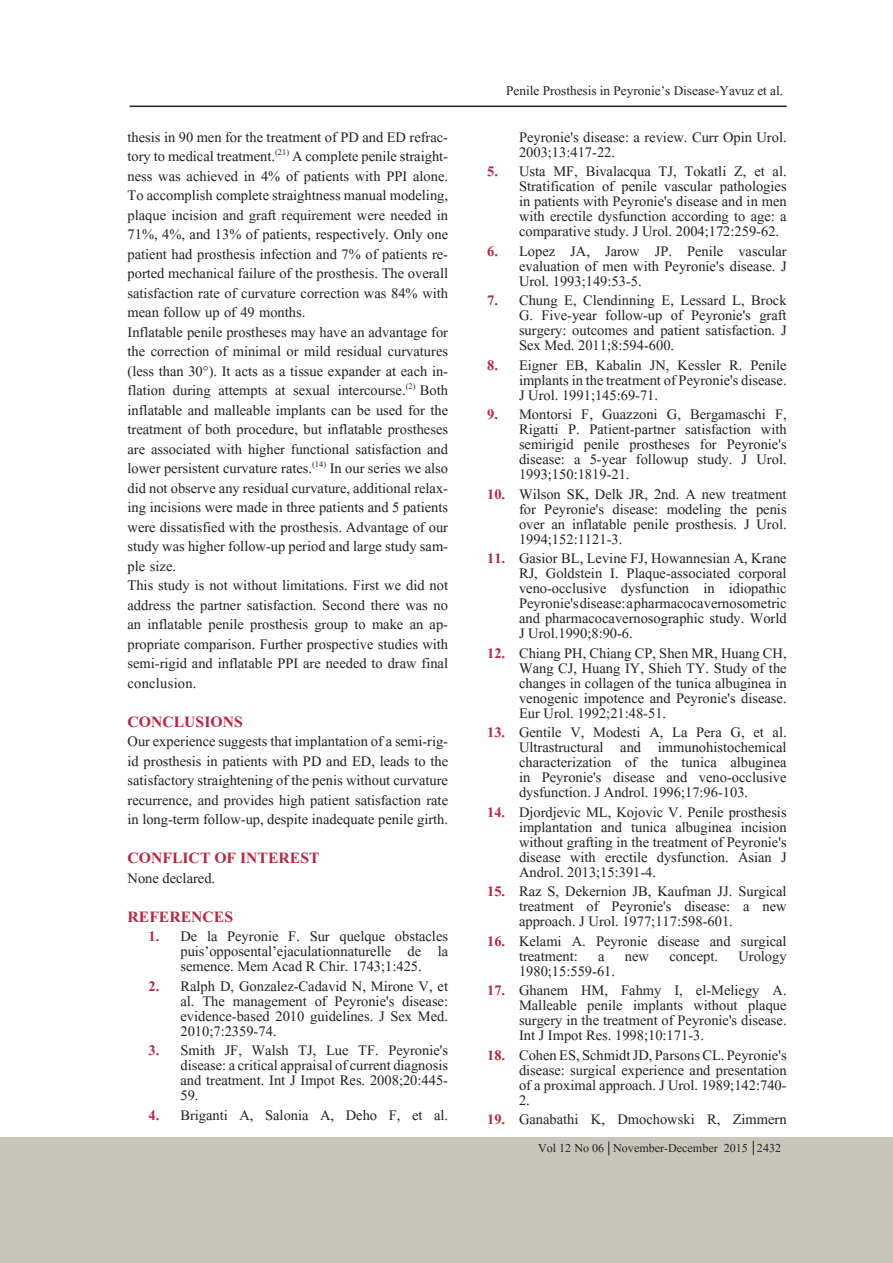
<style>
.page{position:relative;width:893px;height:1263px;background:#fff}
.page>*{position:absolute;margin:0;border:0;box-sizing:border-box;transform-origin:0 0}
.t1{font:700 19.5px "Aparajita";color:#b62841}
.t2{font:18px/15px "Aparajita";color:#231f20;text-align:justify}
.t3{font:16.5px "Aparajita";color:#231f20}
.t4{font:15px "Aparajita";color:#231f20}
.s1{font-weight:700;color:#b62841}
</style>
<div class="page">
<div style="left:0;top:1137px;width:893px;height:126px;background:#c7c7b9"></div>
<hr style="left:130px;top:106px;width:657px;height:1px;background:#231f20">
<svg style="left:608px;top:1141px;width:1px;height:14px"></svg>
<svg style="left:753px;top:1141px;width:1px;height:14px"></svg>
<p class="t2" style="left:128px;top:129px;width:322px;line-height:19.5px">thesis in 90 men for the treatment of PD and ED refrac&shy;tory to medical treatment.<sup>(21)</sup> A complete penile straight&shy;ness was achieved in 4% of patients with PPI alone.<br>To accomplish complete straightness manual modeling, plaque incision and graft requirement were needed in 71%, 4%, and 13% of patients, respectively. Only one patient had prosthesis infection and 7% of patients re&shy;ported mechanical failure of the prosthesis. The overall satisfaction rate of curvature correction was 84% with mean follow up of 49 months.</p>
<p class="t2" style="left:128px;top:324px;width:322px;line-height:19.5px">Inflatable penile prostheses may have an advantage for the correction of minimal or mild residual curvatures (less than 30°). It acts as a tissue expander at each in&shy;flation during attempts at sexual intercourse.<sup>(2)</sup> Both inflatable and malleable implants can be used for the treatment of both procedure, but inflatable prostheses are associated with higher functional satisfaction and lower persistent curvature rates.<sup>(14)</sup> In our series we also did not observe any residual curvature, additional relax&shy;ing incisions were made in three patients and 5 patients were dissatisfied with the prosthesis. Advantage of our study was higher follow-up period and large study sam&shy;ple size.</p>
<p class="t2" style="left:128px;top:578px;width:322px;line-height:19.5px">This study is not without limitations. First we did not address the partner satisfaction. Second there was no an inflatable penile prosthesis group to make an ap&shy;propriate comparison. Further prospective studies with semi-rigid and inflatable PPI are needed to draw final conclusion.</p>
<p class="t1" style="left:128px;top:713px;width:117px">CONCLUSIONS</p>
<p class="t2" style="left:128px;top:734px;width:322px;line-height:19.5px">Our experience suggests that implantation of a semi-rig&shy;id prosthesis in patients with PD and ED, leads to the satisfactory straightening of the penis without curvature recurrence, and provides high patient satisfaction rate in long-term follow-up, despite inadequate penile girth.</p>
<p class="t1" style="left:128px;top:849px;width:193px">CONFLICT OF INTEREST</p>
<p class="t2" style="left:128px;top:872px;width:89px">None declared.</p>
<p class="t1" style="left:128px;top:908px;width:107px">REFERENCES</p>
<p class="t2" style="left:180px;top:931px;width:269px;text-indent:-32px"><span class="s1">1.</span> De la Peyronie F. Sur quelque obstacles puis’opposental’ejaculationnaturelle de la semence. Mem Acad R Chir. 1743;1:425.</p>
<p class="t2" style="left:180px;top:980px;width:269px;text-indent:-32px"><span class="s1">2.</span> Ralph D, Gonzalez-Cadavid N, Mirone V, et al. The management of Peyronie's disease: evidence-based 2010 guidelines. J Sex Med.<br>2010;7:2359-74.</p>
<p class="t2" style="left:180px;top:1045px;width:269px;text-indent:-32px"><span class="s1">3.</span> Smith JF, Walsh TJ, Lue TF. Peyronie's disease: a critical appraisal of current diagnosis and treatment. Int J Impot Res. 2008;20:445- 59.</p>
<p class="t2" style="left:149px;top:1109px;width:301px"><span class="s1">4.</span> Briganti A, Salonia A, Deho F, et al.</p>
<p class="t3" style="left:506px;top:83px;width:278px">Penile Prosthesis in Peyronie’s Disease-Yavuz et al.</p>
<p class="t2" style="left:519px;top:131px;width:269px">Peyronie's disease: a review. Curr Opin Urol.<br>2003;13:417-22.</p>
<p class="t2" style="left:519px;top:166px;width:269px;text-indent:-32px"><span class="s1">5.</span> Usta MF, Bivalacqua TJ, Tokatli Z, et al.<br>Stratification of penile vascular pathologies in patients with Peyronie's disease and in men with erectile dysfunction according to age: a comparative study. J Urol. 2004;172:259-62.</p>
<p class="t2" style="left:519px;top:245px;width:269px;text-indent:-32px"><span class="s1">6.</span> Lopez JA, Jarow JP. Penile vascular evaluation of men with Peyronie's disease. J Urol. 1993;149:53-5.</p>
<p class="t2" style="left:519px;top:295px;width:269px;text-indent:-32px"><span class="s1">7.</span> Chung E, Clendinning E, Lessard L, Brock G. Five-year follow-up of Peyronie's graft surgery: outcomes and patient satisfaction. J Sex Med. 2011;8:594-600.</p>
<p class="t2" style="left:519px;top:359px;width:269px;text-indent:-32px"><span class="s1">8.</span> Eigner EB, Kabalin JN, Kessler R. Penile implants in the treatment of Peyronie's disease.<br>J Urol. 1991;145:69-71.</p>
<p class="t2" style="left:519px;top:409px;width:269px;text-indent:-32px"><span class="s1">9.</span> Montorsi F, Guazzoni G, Bergamaschi F, Rigatti P. Patient-partner satisfaction with semirigid penile prostheses for Peyronie's disease: a 5-year followup study. J Urol.<br>1993;150:1819-21.</p>
<p class="t2" style="left:519px;top:488px;width:269px;text-indent:-32px"><span class="s1">10.</span> Wilson SK, Delk JR, 2nd. A new treatment for Peyronie's disease: modeling the penis over an inflatable penile prosthesis. J Urol.<br>1994;152:1121-3.</p>
<p class="t2" style="left:519px;top:553px;width:269px;text-indent:-32px"><span class="s1">11.</span> Gasior BL, Levine FJ, Howannesian A, Krane RJ, Goldstein I. Plaque-associated corporal veno-occlusive dysfunction in idiopathic Peyronie's disease: a pharmacocavernosometric and pharmacocavernosographic study. World J Urol.1990;8:90-6.</p>
<p class="t2" style="left:519px;top:647px;width:269px;text-indent:-32px"><span class="s1">12.</span> Chiang PH, Chiang CP, Shen MR, Huang CH, Wang CJ, Huang IY, Shieh TY. Study of the changes in collagen of the tunica albuginea in venogenic impotence and Peyronie's disease.<br>Eur Urol. 1992;21:48-51.</p>
<p class="t2" style="left:519px;top:727px;width:269px;text-indent:-32px"><span class="s1">13.</span> Gentile V, Modesti A, La Pera G, et al.<br>Ultrastructural and immunohistochemical characterization of the tunica albuginea in Peyronie's disease and veno-occlusive dysfunction. J Androl. 1996;17:96-103.</p>
<p class="t2" style="left:519px;top:806px;width:269px;text-indent:-32px"><span class="s1">14.</span> Djordjevic ML, Kojovic V. Penile prosthesis implantation and tunica albuginea incision without grafting in the treatment of Peyronie's disease with erectile dysfunction. Asian J Androl. 2013;15:391-4.</p>
<p class="t2" style="left:519px;top:886px;width:269px;text-indent:-32px"><span class="s1">15.</span> Raz S, Dekernion JB, Kaufman JJ. Surgical treatment of Peyronie's disease: a new approach. J Urol. 1977;117:598-601.</p>
<p class="t2" style="left:519px;top:935px;width:269px;text-indent:-32px"><span class="s1">16.</span> Kelami A. Peyronie disease and surgical treatment: a new concept. Urology 1980;15:559-61.</p>
<p class="t2" style="left:519px;top:985px;width:269px;text-indent:-32px"><span class="s1">17.</span> Ghanem HM, Fahmy I, el-Meliegy A.<br>Malleable penile implants without plaque surgery in the treatment of Peyronie's disease.<br>Int J Impot Res. 1998;10:171-3.</p>
<p class="t2" style="left:519px;top:1049px;width:269px;text-indent:-32px"><span class="s1">18.</span> Cohen ES, Schmidt JD, Parsons CL. Peyronie's disease: surgical experience and presentation of a proximal approach. J Urol. 1989;142:740- 2.</p>
<p class="t2" style="left:487px;top:1114px;width:301px"><span class="s1">19.</span> Ganabathi K, Dmochowski R, Zimmern</p>
<p class="t4" style="left:538px;top:1140px;width:244px">Vol 12 No 06 November-December 2015 2432</p>
</div>
